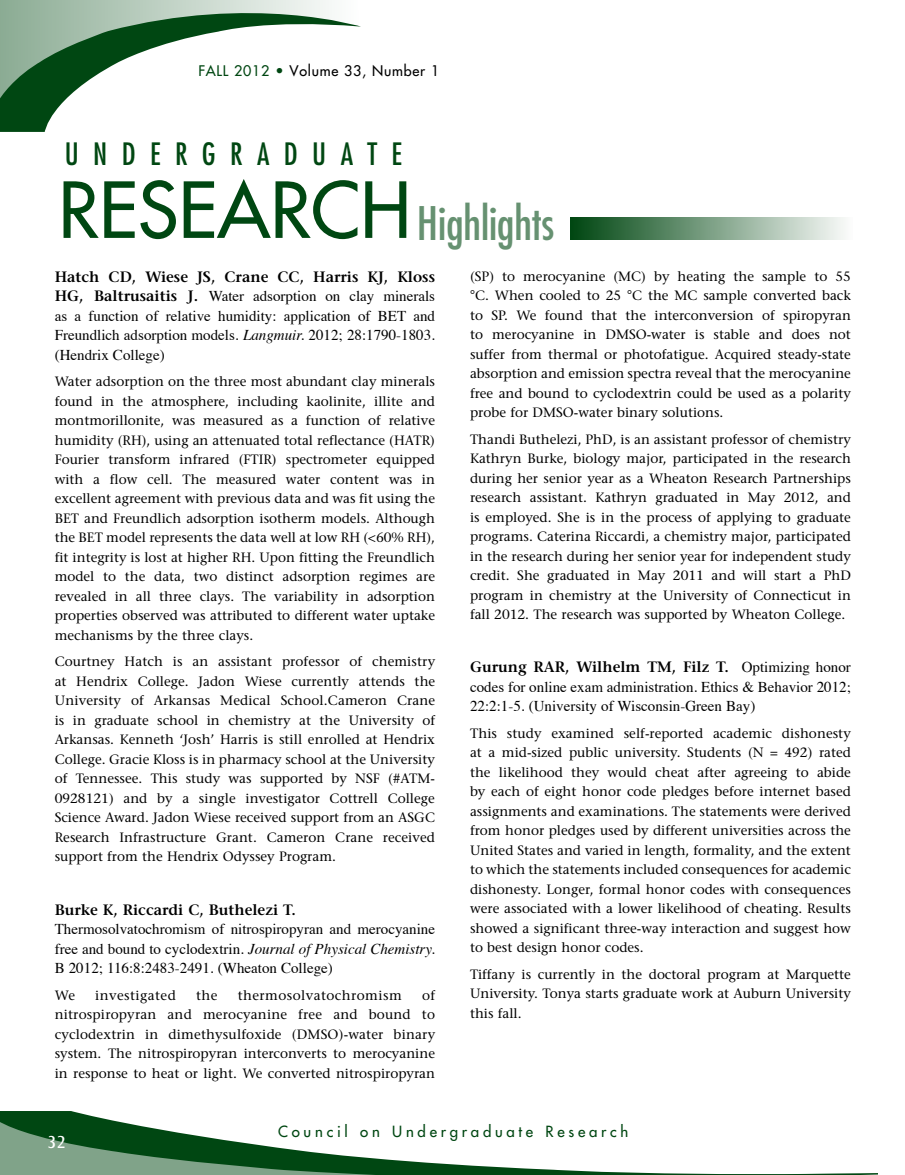
<style>
.page{position:relative;width:905px;height:1175px;background:#fff}
.page>*{position:absolute;margin:0;border:0;box-sizing:border-box;transform-origin:0 0}
.t1{font:condensed 45px "Futura";color:#669171}
.t2{font:condensed 30px "Futura";letter-spacing:.48em;color:#004712}
.t3{font:18px "Castle EF";color:#fff}
.t4{font:15px/19.5px "Times";color:#000;text-align:justify}
.t5{font:600 15px "Stone Serif";color:#000}
.t6{font:15px "Futura";letter-spacing:.25em;color:#004712}
.t7{font:14.25px "Futura";letter-spacing:.05em;color:#000}
.t8{font:14.25px "Futura";color:#004712}
.t9{font:13.5px/19.5px "Stone Serif";color:#000;text-align:justify}
.t10{font:13.5px "Stone Serif";letter-spacing:.03em;color:#000}
.s1{color:#004712}
.s2{font-stretch:normal;font-size:75px;color:#004712}
.s3{font-family:"Stone Serif";font-weight:600}
.s4{font-style:italic}
.s5{font-family:"Times";font-weight:400}
</style>
<div class="page">
<svg style="left:0;top:0;width:361px;height:132px"></svg>
<svg style="left:0;top:1111px;width:878px;height:63px"></svg>
<div style="left:570px;top:217px;width:283px;height:22px;background:linear-gradient(to right,#004611,#fcfcfc)"></div>
<p class="t8" style="left:198px;top:62px;width:17px">Fall</p>
<p class="t7" style="left:234px;top:62px;width:206px"><span class="s1">2012 •</span> Volume 33, Number 1</p>
<h2 class="t2" style="left:65px;top:136px;width:297px">UN DERGRADUATE</h2>
<h1 class="t1" style="left:58px;top:196px;width:497px"><span class="s2">RESEARCH</span>HIGHLIGHTS</h1>
<p class="t5" style="left:55px;top:267px;width:382px">Hatch CD, Wiese JS, Crane CC, Harris KJ, Kloss</p>
<p class="t4" style="left:55px;top:285px;width:382px"><span class="s3">HG, Baltrusaitis J.</span> Water adsorption on clay minerals as a function of relative humidity: application of BET and Freundlich adsorption models. <span class="s4">Langmuir.</span> 2012; 28:1790-1803. (Hendrix College)</p>
<p class="t9" style="left:55px;top:372px;width:382px">Water adsorption on the three most abundant clay minerals found in the atmosphere, including kaolinite, illite and montmorillonite, was measured as a function of relative humidity (RH), using an attenuated total reflectance (HATR)<br>Fourier transform infrared (FTIR) spectrometer equipped with a flow cell. The measured water content was in excellent agreement with previous data and was fit using the BET and Freundlich adsorption isotherm models. Although the BET model represents the data well at low RH (&lt;60% RH), fit integrity is lost at higher RH. Upon fitting the Freundlich model to the data, two distinct adsorption regimes are revealed in all three clays. The variability in adsorption properties observed was attributed to different water uptake mechanisms by the three clays.</p>
<p class="t9" style="left:55px;top:652px;width:382px">Courtney Hatch is an assistant professor of chemistry at Hendrix College. Jadon Wiese currently attends the University of Arkansas Medical School.Cameron Crane is in graduate school in chemistry at the University of Arkansas. Kenneth ‘Josh’ Harris is still enrolled at Hendrix College. Gracie Kloss is in pharmacy school at the University of Tennessee. This study was supported by NSF (#ATM-0928121) and by a single investigator Cottrell College Science Award. Jadon Wiese received support from an ASGC Research Infrastructure Grant. Cameron Crane received support from the Hendrix Odyssey Program.</p>
<p class="t5" style="left:55px;top:900px;width:243px">Burke K, Riccardi C, Buthelezi T.</p>
<p class="t4" style="left:55px;top:918px;width:382px">Thermosolvatochromism of nitrospiropyran and merocyanine free and bound to cyclodextrin. <span class="s4">Journal of Physical Chemistry.<br></span>B 2012; 116:8:2483-2491. (Wheaton College)</p>
<p class="t9" style="left:55px;top:985px;width:22px">We</p>
<p class="t10" style="left:95px;top:986px;width:82px">investigated</p>
<p class="t9" style="left:196px;top:985px;width:23px">the</p>
<p class="t10" style="left:238px;top:986px;width:166px">thermosolvatochromism</p>
<p class="t9" style="left:55px;top:985px;width:382px;text-indent:367px">of nitrospiropyran and merocyanine free and bound to cyclodextrin in dimethysulfoxide (DMSO)-water binary system. The nitrospiropyran interconverts to merocyanine in response to heat or light. We converted nitrospiropyran</p>
<p class="t9" style="left:470px;top:266px;width:382px">(SP) to merocyanine (MC) by heating the sample to 55 °C. When cooled to 25 °C the MC sample converted back to SP. We found that the interconversion of spiropyran to merocyanine in DMSO-water is stable and does not suffer from thermal or photofatigue. Acquired steady-state absorption and emission spectra reveal that the merocyanine free and bound to cyclodextrin could be used as a polarity probe for DMSO-water binary solutions.</p>
<p class="t9" style="left:470px;top:429px;width:382px">Thandi Buthelezi, PhD, is an assistant professor of chemistry Kathryn Burke, biology major, participated in the research during her senior year as a Wheaton Research Partnerships research assistant. Kathryn graduated in May 2012, and is employed. She is in the process of applying to graduate programs. Caterina Riccardi, a chemistry major, participated in the research during her senior year for independent study credit. She graduated in May 2011 and will start a PhD program in chemistry at the University of Connecticut in fall 2012. The research was supported by Wheaton College.</p>
<p class="t5" style="left:470px;top:658px;width:382px">Gurung RAR, Wilhelm TM, Filz T. <span class="s5">Optimizing honor</span></p>
<p class="t4" style="left:470px;top:675px;width:382px">codes for online exam administration. Ethics &amp; Behavior 2012;<br>22:2:1-5. (University of Wisconsin-Green Bay)</p>
<p class="t9" style="left:470px;top:723px;width:382px">This study examined self-reported academic dishonesty at a mid-sized public university. Students (N = 492) rated the likelihood they would cheat after agreeing to abide by each of eight honor code pledges before internet based assignments and examinations. The statements were derived from honor pledges used by different universities across the United States and varied in length, formality, and the extent to which the statements included consequences for academic dishonesty. Longer, formal honor codes with consequences were associated with a lower likelihood of cheating. Results showed a significant three-way interaction and suggest how to best design honor codes.</p>
<p class="t9" style="left:470px;top:964px;width:382px">Tiffany is currently in the doctoral program at Marquette University. Tonya starts graduate work at Auburn University this fall.</p>
<h3 class="t3" style="left:48px;top:1131px;width:20px">32</h3>
<p class="t6" style="left:278px;top:1122px;width:352px">Council on Undergraduate Research</p>
</div>
